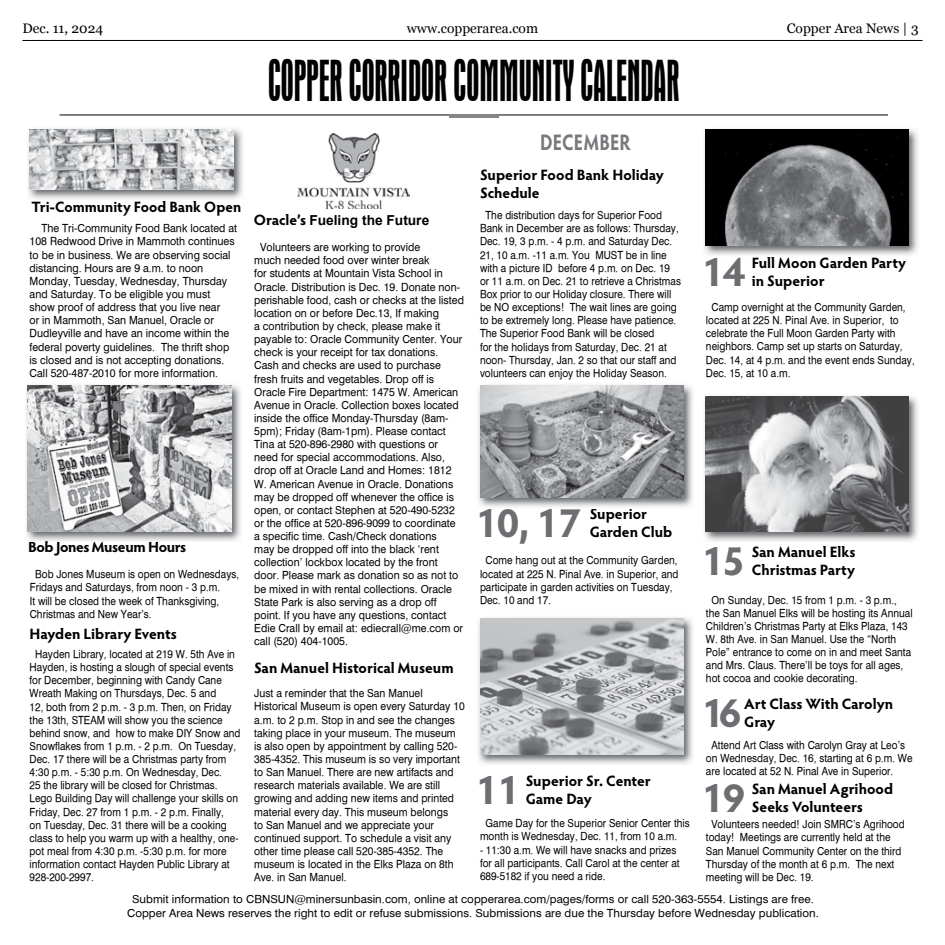
<style>
.page{position:relative;width:945px;height:945px;background:#fff}
.page>*{position:absolute;margin:0;border:0;box-sizing:border-box;transform-origin:0 0}
.t1{font:condensed 60px "Aurora BT";color:#000;scale:.8 1}
.t2{font:700 41.25px "Hypatia Sans Pro";letter-spacing:-.025em;color:#6d6e71}
.t3{font:700 22.5px "Hypatia Sans Pro";letter-spacing:.005em;color:#77787b;scale:.8 1}
.t4{font:700 15px/18px "Hypatia Sans Pro";color:#000}
.t5{font:700 15px "Hypatia Sans Pro";letter-spacing:-.025em;color:#000}
.t6{font:13.75px "Georgia";color:#000}
.t7{font:700 13.75px "Arial";color:#000}
.t8{font:11.25px/13.1px "Geneva";color:#000;scale:.9 1}
.t9{font:11.25px/13.1px "Geneva";color:#000;scale:.95 1}
.t10{font:11.25px/13.1px "Geneva";color:#000;scale:.93 1}
.t11{font:11.25px/13.1px "Geneva";color:#000;text-align:center}
.s1{font-family:"Hypatia Sans Pro";font-size:15px}
</style>
<div class="page">
<hr style="left:22px;top:40px;width:900px;height:1px;background:#000">
<hr style="left:60px;top:115px;width:828px;height:1px;background:#000">
<hr style="left:449px;top:114px;width:49px;height:4px;background:#848688">
<img style="left:28px;top:128px;width:215px;height:71px">
<img style="left:30px;top:130px;width:203px;height:59px">
<img style="left:26px;top:385px;width:215px;height:156px">
<img style="left:29px;top:541px;width:129px;height:1px">
<img style="left:28px;top:385px;width:203px;height:146px">
<img style="left:704px;top:396px;width:214px;height:145px">
<img style="left:706px;top:397px;width:202px;height:134px">
<img style="left:478px;top:385px;width:215px;height:122px">
<img style="left:480px;top:385px;width:203px;height:112px">
<img style="left:704px;top:129px;width:214px;height:126px">
<img style="left:706px;top:130px;width:202px;height:115px">
<img style="left:478px;top:617px;width:215px;height:147px">
<img style="left:480px;top:618px;width:203px;height:136px">
<img style="left:298px;top:133px;width:111px;height:75px">
<p class="t6" style="left:22px;top:18px;width:82px">Dec. 11, 2024</p>
<p class="t6" style="left:407px;top:18px;width:133px">www.copperarea.com</p>
<p class="t6" style="left:787px;top:18px;width:133px">Copper Area News | 3</p>
<h1 class="t1" style="left:268px;top:49px;width:516px">COPPER CORRIDOR COMMUNITY CALENDAR</h1>
<h3 class="t4" style="left:31px;top:197px;width:211px">Tri-Community Food Bank Open</h3>
<p class="t9" style="left:30px;top:222px;width:220px;text-indent:12px">The Tri-Community Food Bank located at 108 Redwood Drive in Mammoth continues to be in business. We are observing social distancing. Hours are 9 a.m. to noon Monday, Tuesday, Wednesday, Thursday and Saturday. To be eligible you must show proof of address that you live near<br>or in Mammoth, San Manuel, Oracle or Dudleyville and have an income within the federal poverty guidelines. The thrift shop is closed and is not accepting donations.<br>Call 520-487-2010 for more information.</p>
<h3 class="t5" style="left:28px;top:536px;width:160px">Bob Jones Museum Hours</h3>
<p class="t8" style="left:30px;top:568px;width:234px;text-indent:5px">Bob Jones Museum is open on Wednesdays, Fridays and Saturdays, from noon - 3 p.m.<br>It will be closed the week of Thanksgiving, Christmas and New Year’s.</p>
<h3 class="t4" style="left:30px;top:624px;width:149px">Hayden Library Events</h3>
<p class="t8" style="left:30px;top:647px;width:236px;text-indent:6px">Hayden Library, located at 219 W. 5th Ave in Hayden, is hosting a slough of special events for December, beginning with Candy Cane Wreath Making on Thursdays, Dec. 5 and<br>12, both from 2 p.m. - 3 p.m. Then, on Friday the 13th, STEAM will show you the science behind snow, and how to make DIY Snow and Snowflakes from 1 p.m. - 2 p.m. On Tuesday, Dec. 17 there will be a Christmas party from 4:30 p.m. - 5:30 p.m. On Wednesday, Dec.<br>25 the library will be closed for Christmas.<br>Lego Building Day will challenge your skills on Friday, Dec. 27 from 1 p.m. - 2 p.m. Finally,<br>on Tuesday, Dec. 31 there will be a cooking class to help you warm up with a healthy, one&shy;pot meal from 4:30 p.m. -5:30 p.m. for more information contact Hayden Public Library at 928-200-2997.</p>
<p class="t7" style="left:254px;top:211px;width:177px"><span class="s1">Oracle’s</span> Fueling the Future</p>
<p class="t9" style="left:254px;top:241px;width:222px;text-indent:6px">Volunteers are working to provide<br>much needed food over winter break<br>for students at Mountain Vista School in Oracle. Distribution is Dec. 19. Donate non&shy;perishable food, cash or checks at the listed location on or before Dec.13, If making<br>a contribution by check, please make it payable to: Oracle Community Center. Your check is your receipt for tax donations.<br>Cash and checks are used to purchase fresh fruits and vegetables. Drop off is Oracle Fire Department: 1475 W. American Avenue in Oracle. Collection boxes located inside the office Monday-Thursday (8am-5pm); Friday (8am-1pm). Please contact Tina at 520-896-2980 with questions or need for special accommodations. Also, drop off at Oracle Land and Homes: 1812<br>W. American Avenue in Oracle. Donations may be dropped off whenever the office is open, or contact Stephen at 520-490-5232 or the office at 520-896-9099 to coordinate a specific time. Cash/Check donations<br>may be dropped off into the black ‘rent collection’ lockbox located by the front door. Please mark as donation so as not to be mixed in with rental collections. Oracle State Park is also serving as a drop off point. If you have any questions, contact Edie Crall by email at: ediecrall@me.com or call (520) 404-1005.</p>
<h3 class="t4" style="left:254px;top:658px;width:201px">San Manuel Historical Museum</h3>
<p class="t10" style="left:254px;top:687px;width:228px">Just a reminder that the San Manuel Historical Museum is open every Saturday 10 a.m. to 2 p.m. Stop in and see the changes taking place in your museum. The museum is also open by appointment by calling 520- 385-4352. This museum is so very important to San Manuel. There are new artifacts and research materials available. We are still growing and adding new items and printed material every day. This museum belongs<br>to San Manuel and we appreciate your continued support. To schedule a visit any other time please call 520-385-4352. The museum is located in the Elks Plaza on 8th Ave. in San Manuel.</p>
<h3 class="t3" style="left:540px;top:126px;width:115px">DECEMBER</h3>
<h3 class="t4" style="left:480px;top:165px;width:185px">Superior Food Bank Holiday<br>Schedule</h3>
<p class="t8" style="left:480px;top:209px;width:225px;text-indent:6px">The distribution days for Superior Food Bank in December are as follows: Thursday, Dec. 19, 3 p.m. - 4 p.m. and Saturday Dec.<br>21, 10 a.m. -11 a.m. You MUST be in line with a picture ID before 4 p.m. on Dec. 19 or 11 a.m. on Dec. 21 to retrieve a Christmas Box prior to our Holiday closure. There will be NO exceptions! The wait lines are going to be extremely long. Please have patience.<br>The Superior Food Bank will be closed<br>for the holidays from Saturday, Dec. 21 at noon- Thursday, Jan. 2 so that our staff and volunteers can enjoy the Holiday Season.</p>
<h2 class="t2" style="left:475px;top:494px;width:108px">10, 17</h2>
<h3 class="t4" style="left:590px;top:504px;width:84px">Superior<br>Garden Club</h3>
<p class="t8" style="left:480px;top:554px;width:222px;text-indent:6px">Come hang out at the Community Garden, located at 225 N. Pinal Ave. in Superior, and participate in garden activities on Tuesday, Dec. 10 and 17.</p>
<h2 class="t2" style="left:475px;top:760px;width:46px">11</h2>
<h3 class="t4" style="left:526px;top:771px;width:127px">Superior Sr. Center<br>Game Day</h3>
<p class="t8" style="left:480px;top:817px;width:235px;text-indent:6px">Game Day for the Superior Senior Center this month is Wednesday, Dec. 11, from 10 a.m.</p>
<p class="t8" style="left:480px;top:843px;width:223px">- 11:30 a.m. We will have snacks and prizes for all participants. Call Carol at the center at<br>689-5182 if you need a ride.</p>
<h2 class="t2" style="left:701px;top:242px;width:46px">14</h2>
<h3 class="t4" style="left:752px;top:253px;width:156px">Full Moon Garden Party in Superior</h3>
<p class="t8" style="left:706px;top:300px;width:234px;text-indent:6px">Camp overnight at the Community Garden, located at 225 N. Pinal Ave. in Superior, to celebrate the Full Moon Garden Party with neighbors. Camp set up starts on Saturday, Dec. 14, at 4 p.m. and the event ends Sunday, Dec. 15, at 10 a.m.</p>
<h2 class="t2" style="left:701px;top:532px;width:46px">15</h2>
<h3 class="t4" style="left:752px;top:542px;width:105px">San Manuel Elks<br>Christmas Party</h3>
<p class="t8" style="left:706px;top:593px;width:231px;text-indent:6px">On Sunday, Dec. 15 from 1 p.m. - 3 p.m., the San Manuel Elks will be hosting its Annual Children’s Christmas Party at Elks Plaza, 143<br>W. 8th Ave. in San Manuel. Use the “North Pole” entrance to come on in and meet Santa and Mrs. Claus. There’ll be toys for all ages, hot cocoa and cookie decorating.</p>
<h2 class="t2" style="left:701px;top:684px;width:42px">16</h2>
<h3 class="t4" style="left:744px;top:694px;width:150px">Art Class With Carolyn<br>Gray</h3>
<p class="t8" style="left:706px;top:738px;width:231px;text-indent:6px">Attend Art Class with Carolyn Gray at Leo’s on Wednesday, Dec. 16, starting at 6 p.m. We are located at 52 N. Pinal Ave in Superior.</p>
<h2 class="t2" style="left:701px;top:769px;width:46px">19</h2>
<h3 class="t4" style="left:752px;top:779px;width:143px">San Manuel Agrihood<br>Seeks Volunteers</h3>
<p class="t8" style="left:706px;top:818px;width:222px;text-indent:6px">Volunteers needed! Join SMRC’s Agrihood today! Meetings are currently held at the San Manuel Community Center on the third Thursday of the month at 6 p.m. The next meeting will be Dec. 19.</p>
<p class="t11" style="left:127px;top:893px;width:693px">Submit information to CBNSUN@minersunbasin.com, online at copperarea.com/pages/forms or call 520-363-5554. Listings are free.<br>Copper Area News reserves the right to edit or refuse submissions. Submissions are due the Thursday before Wednesday publication.</p>
</div>
